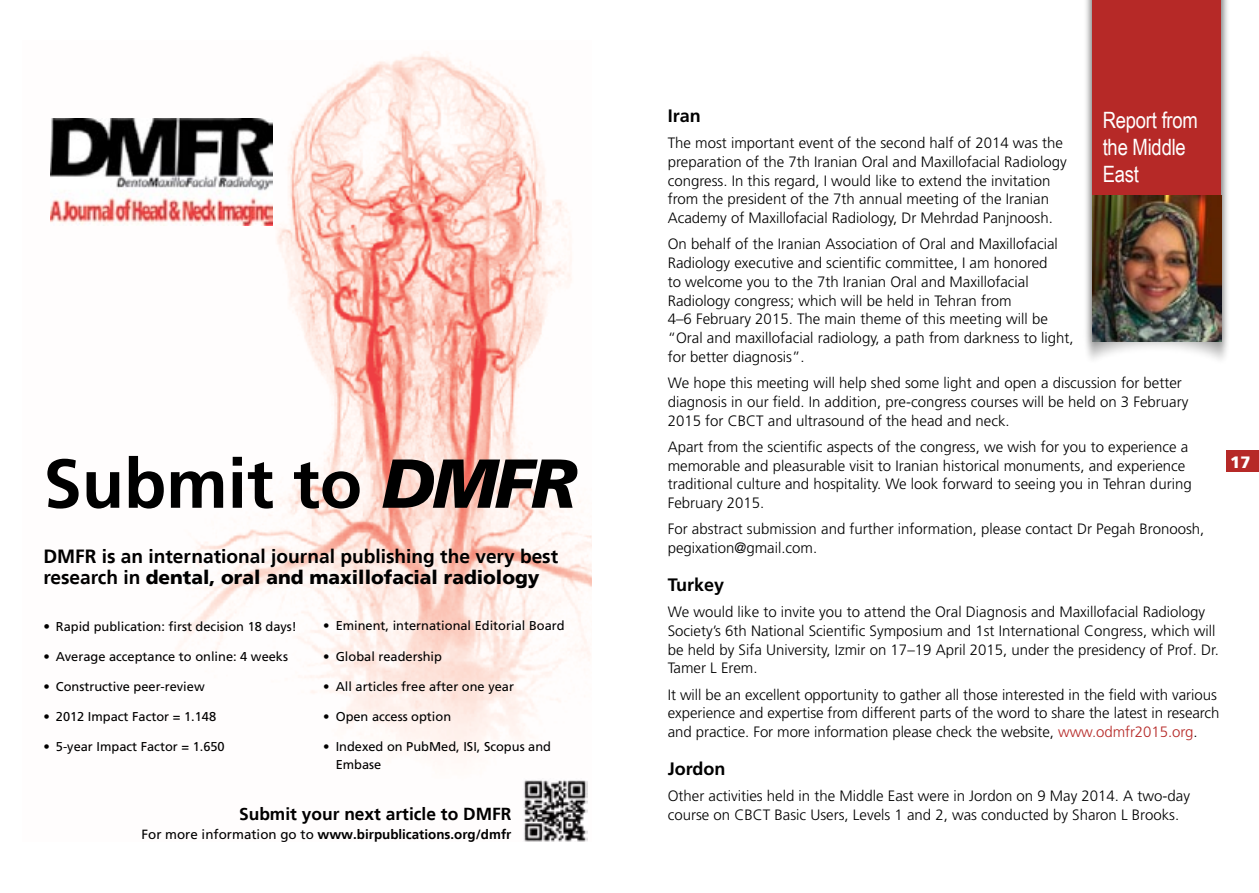
<style>
.page{position:relative;width:1259px;height:893px;background:#fff}
.page>*{position:absolute;margin:0;border:0;box-sizing:border-box;transform-origin:0 0}
.t1{font:700 69.15px "Frutiger LT";color:#000}
.t2{font:22.5px/27px "Arial Narrow";letter-spacing:-.01em;color:#fff}
.t3{font:700 19.05px/20.5px "Frutiger LT";color:#000}
.t4{font:700 18px "Frutiger LT";color:#000}
.t5{font:700 17.4px "Frutiger LT";color:#000}
.t6{font:900 16.5px "Frutiger LT";color:#fff}
.t7{font:300 15px/18.8px "Frutiger LT";color:#000}
.t8{font:700 13.35px "Frutiger LT";color:#000}
.t9{font:12.9px/17.7px "Frutiger LT";color:#000}
.s1{font-weight:900;font-style:italic}
.s2{font-weight:900}
.s3{font-size:13.2px}
.s4{font-weight:400}
.s5{color:#b62927}
</style>
<div class="page">
<div style="left:1226px;top:451px;width:33px;height:21px;background:#b62927"></div>
<img style="left:1086px;top:0;width:142px;height:360px">
<div style="left:1092px;top:0;width:129px;height:196px;background:#b62927"></div>
<img style="left:1092px;top:196px;width:129px;height:146px">
<img style="left:50px;top:51px;width:541px;height:790px">
<img style="left:51px;top:118px;width:222px;height:108px">
<img style="left:523px;top:778px;width:64px;height:64px">
<h1 class="t1" style="left:43px;top:443px;width:535px">Submit to <span class="s1">DMFR</span></h1>
<p class="t3" style="left:43px;top:547px;width:516px">DMFR is an international journal publishing the very best research in <span class="s2">dental, oral and maxillofacial radiology</span></p>
<p class="t9" style="left:43px;top:617px;width:255px"><span class="s3">•</span> Rapid publication: first decision 18 days!</p>
<p class="t9" style="left:43px;top:648px;width:246px">• Average acceptance to online: 4 weeks</p>
<p class="t9" style="left:43px;top:678px;width:163px">• Constructive peer-review</p>
<p class="t9" style="left:43px;top:708px;width:174px">• 2012 Impact Factor = 1.148</p>
<p class="t9" style="left:43px;top:738px;width:183px">• 5-year Impact Factor = 1.650</p>
<p class="t9" style="left:323px;top:617px;width:243px">• Eminent, international Editorial Board</p>
<p class="t9" style="left:323px;top:647px;width:120px">• Global readership</p>
<p class="t9" style="left:323px;top:677px;width:192px">• All articles free after one year</p>
<p class="t9" style="left:323px;top:708px;width:129px">• Open access option</p>
<p class="t9" style="left:336px;top:738px;width:217px;text-indent:-12px">• Indexed on PubMed, ISI, Scopus and<br>Embase</p>
<p class="t5" style="left:239px;top:804px;width:274px">Submit your next article to DMFR</p>
<p class="t8" style="left:141px;top:826px;width:371px"><span class="s4">For more information go to</span> www.birpublications.org/dmfr</p>
<p class="t4" style="left:668px;top:105px;width:35px">Iran</p>
<p class="t7" style="left:668px;top:134px;width:400px">The most important event of the second half of 2014 was the preparation of the 7th Iranian Oral and Maxillofacial Radiology congress. In this regard, I would like to extend the invitation from the president of the 7th annual meeting of the Iranian Academy of Maxillofacial Radiology, Dr Mehrdad Panjnoosh.</p>
<p class="t7" style="left:668px;top:235px;width:407px">On behalf of the Iranian Association of Oral and Maxillofacial Radiology executive and scientific committee, I am honored<br>to welcome you to the 7th Iranian Oral and Maxillofacial Radiology congress; which will be held in Tehran from<br>4–6 February 2015. The main theme of this meeting will be “Oral and maxillofacial radiology, a path from darkness to light, for better diagnosis”.</p>
<p class="t7" style="left:668px;top:374px;width:522px">We hope this meeting will help shed some light and open a discussion for better diagnosis in our field. In addition, pre-congress courses will be held on 3 February<br>2015 for CBCT and ultrasound of the head and neck.</p>
<p class="t7" style="left:668px;top:438px;width:525px">Apart from the scientific aspects of the congress, we wish for you to experience a memorable and pleasurable visit to Iranian historical monuments, and experience traditional culture and hospitality. We look forward to seeing you in Tehran during February 2015.</p>
<p class="t7" style="left:668px;top:520px;width:538px">For abstract submission and further information, please contact Dr Pegah Bronoosh, pegixation@gmail.com.</p>
<p class="t4" style="left:668px;top:574px;width:58px">Turkey</p>
<p class="t7" style="left:668px;top:603px;width:552px">We would like to invite you to attend the Oral Diagnosis and Maxillofacial Radiology Society’s 6th National Scientific Symposium and 1st International Congress, which will be held by Sifa University, Izmir on 17–19 April 2015, under the presidency of Prof. Dr.<br>Tamer L Erem.</p>
<p class="t7" style="left:668px;top:685px;width:553px">It will be an excellent opportunity to gather all those interested in the field with various experience and expertise from different parts of the word to share the latest in research and practice. For more information please check the website, <span class="s5">www.odmfr2015.org</span>.</p>
<p class="t4" style="left:668px;top:758px;width:59px">Jordon</p>
<p class="t7" style="left:668px;top:786px;width:524px">Other activities held in the Middle East were in Jordon on 9 May 2014. A two-day course on CBCT Basic Users, Levels 1 and 2, was conducted by Sharon L Brooks.</p>
<h2 class="t2" style="left:1102px;top:106px;width:97px">Report from the Middle<br>East</h2>
<p class="t6" style="left:1230px;top:452px;width:22px">17</p>
</div>
